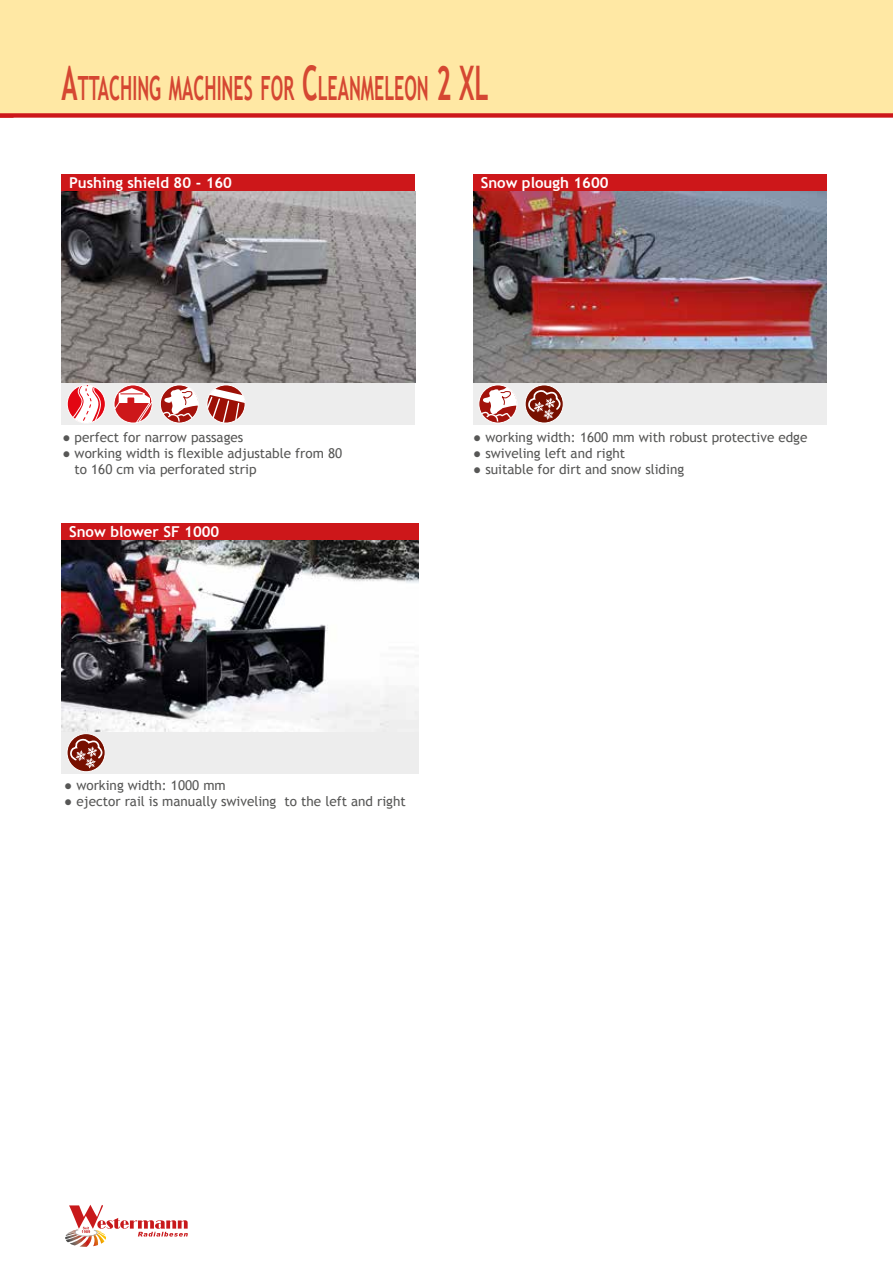
<style>
.page{position:relative;width:893px;height:1263px;background:#fff}
.page>*{position:absolute;margin:0;border:0;box-sizing:border-box;transform-origin:0 0}
.t1{font:700 33.45px "Trebuchet MS";color:#d54732;scale:.53 1}
.t2{font:700 15px "Trebuchet MS";color:#fff}
.t3{font:13.5px/16.2px "Trebuchet MS";color:#575756}
.s1{font-size:47.7px}
</style>
<div class="page">
<svg style="left:65px;top:1205px;width:123px;height:42px"></svg>
<div style="left:0;top:0;width:893px;height:113px;background:#ffe8a4"></div>
<div style="left:0;top:113px;width:893px;height:5px;background:#cd171a"></div>
<div style="left:62px;top:731px;width:357px;height:43px;background:#ededed"></div>
<div style="left:62px;top:523px;width:357px;height:17px;background:#cd171a"></div>
<div style="left:473px;top:383px;width:354px;height:42px;background:#ededed"></div>
<div style="left:473px;top:174px;width:354px;height:17px;background:#cd171a"></div>
<div style="left:62px;top:383px;width:353px;height:42px;background:#ededed"></div>
<div style="left:62px;top:174px;width:353px;height:17px;background:#cd171a"></div>
<img style="left:62px;top:191px;width:353px;height:192px">
<img style="left:473px;top:191px;width:354px;height:192px">
<img style="left:62px;top:540px;width:357px;height:191px">
<svg style="left:114px;top:385px;width:38px;height:38px"></svg>
<div style="left:114px;top:385px;width:38px;height:38px;border:1px solid #fff;border-radius:50%"></div>
<svg style="left:114px;top:388px;width:38px;height:35px"></svg>
<div style="left:160px;top:385px;width:39px;height:38px;border:1px solid #fff;border-radius:50%"></div>
<svg style="left:162px;top:387px;width:37px;height:36px"></svg>
<svg style="left:207px;top:385px;width:38px;height:38px"></svg>
<div style="left:207px;top:385px;width:38px;height:38px;border:1px solid #fff;border-radius:50%"></div>
<svg style="left:207px;top:389px;width:38px;height:34px"></svg>
<svg style="left:67px;top:385px;width:38px;height:38px"></svg>
<div style="left:67px;top:385px;width:39px;height:38px;border:1px solid #fff;border-radius:50%"></div>
<svg style="left:72px;top:385px;width:30px;height:38px"></svg>
<svg style="left:525px;top:385px;width:38px;height:38px"></svg>
<div style="left:525px;top:385px;width:38px;height:38px;border:1px solid #fff;border-radius:50%"></div>
<svg style="left:528px;top:387px;width:35px;height:33px"></svg>
<div style="left:479px;top:385px;width:38px;height:38px;border:1px solid #fff;border-radius:50%"></div>
<svg style="left:480px;top:387px;width:37px;height:36px"></svg>
<svg style="left:67px;top:734px;width:38px;height:38px"></svg>
<div style="left:67px;top:733px;width:38px;height:39px;border:1px solid #fff;border-radius:50%"></div>
<svg style="left:70px;top:736px;width:35px;height:32px"></svg>
<h1 class="t1" style="left:62px;top:67px;width:802px"><span class="s1">A</span>TTACH ING MACH INES FOR <span class="s1">C</span>LEANMELEON <span class="s1">2 XL</span></h1>
<p class="t2" style="left:69px;top:174px;width:164px">Pushing shield 80 - 160</p>
<p class="t2" style="left:481px;top:174px;width:129px">Snow plough 1600</p>
<p class="t3" style="left:62px;top:429px;width:182px">● perfect for narrow passages</p>
<p class="t3" style="left:75px;top:445px;width:269px;text-indent:-12px">● working width is flexible adjustable from 80 to 160 cm via perforated strip</p>
<p class="t2" style="left:69px;top:522px;width:152px">Snow blower SF 1000</p>
<p class="t3" style="left:473px;top:429px;width:336px">● working width: 1600 mm with robust protective edge</p>
<p class="t3" style="left:473px;top:445px;width:153px">● swiveling left and right</p>
<p class="t3" style="left:473px;top:462px;width:212px">● suitable for dirt and snow sliding</p>
<p class="t3" style="left:64px;top:777px;width:163px">● working width: 1000 mm</p>
<p class="t3" style="left:64px;top:794px;width:343px">● ejector rail is manually swiveling to the left and right</p>
</div>
